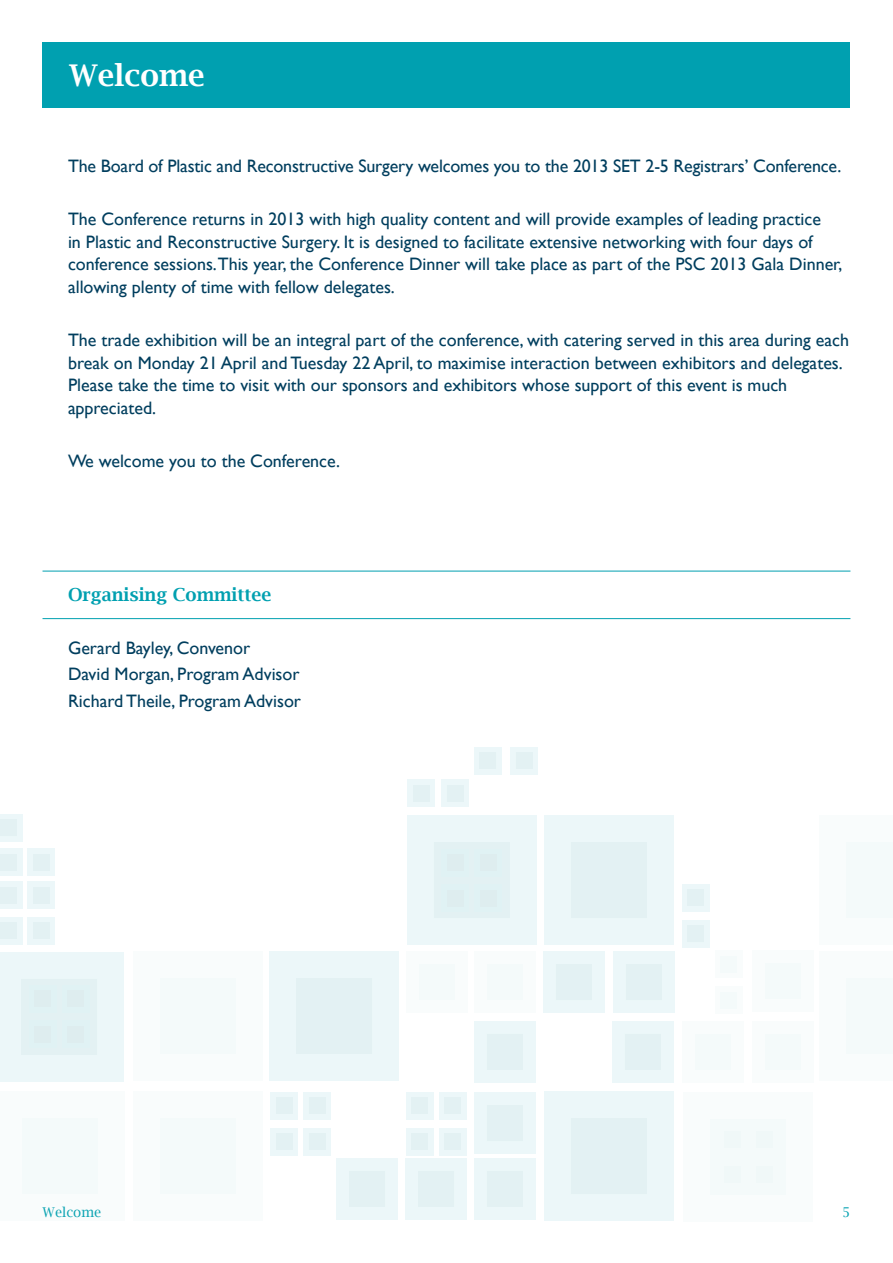
<style>
.page{position:relative;width:893px;height:1263px;background:#fff}
.page>*{position:absolute;margin:0;border:0;box-sizing:border-box;transform-origin:0 0}
.t1{font:600 30px "Lucida Bright";color:#fff}
.t2{font:18px/22.5px "Gill Sans";color:#003e5e}
.dividing_headers{font:600 18px "Lucida Bright";color:#00a0b0}
.t3{font:13.5px "Lucida Bright";color:#00a0b0}
</style>
<div class="page">
<div style="left:43px;top:43px;width:807px;height:65px;background:#00a0b0"></div>
<hr style="left:43px;top:571px;width:807px;height:1px;background:#00a0b0">
<hr style="left:43px;top:618px;width:807px;height:1px;background:#00a0b0">
<div style="left:133px;top:951px;width:130px;height:130px;background:#f9fcfc"></div>
<div style="left:160px;top:978px;width:76px;height:76px;background:#f4fafa"></div>
<div style="left:269px;top:951px;width:130px;height:130px;background:#ecf7f9"></div>
<div style="left:296px;top:978px;width:76px;height:76px;background:#e3f1f3"></div>
<div style="left:544px;top:815px;width:129px;height:130px;background:#ecf7f9"></div>
<div style="left:571px;top:843px;width:75px;height:75px;background:#e3f1f3"></div>
<div style="left:612px;top:1021px;width:61px;height:61px;background:#ecf7f9"></div>
<div style="left:625px;top:1034px;width:36px;height:36px;background:#e3f1f3"></div>
<div style="left:682px;top:1021px;width:61px;height:61px;background:#f9fcfc"></div>
<div style="left:695px;top:1034px;width:35px;height:36px;background:#f4fafa"></div>
<div style="left:752px;top:1021px;width:62px;height:61px;background:#f9fcfc"></div>
<div style="left:765px;top:1034px;width:36px;height:36px;background:#f4fafa"></div>
<div style="left:752px;top:950px;width:62px;height:62px;background:#f9fcfc"></div>
<div style="left:765px;top:963px;width:36px;height:36px;background:#f4fafa"></div>
<div style="left:474px;top:1021px;width:61px;height:61px;background:#ecf7f9"></div>
<div style="left:487px;top:1034px;width:36px;height:36px;background:#e3f1f3"></div>
<div style="left:474px;top:951px;width:61px;height:62px;background:#f9fcfc"></div>
<div style="left:487px;top:964px;width:36px;height:36px;background:#f4fafa"></div>
<div style="left:407px;top:951px;width:61px;height:62px;background:#f9fcfc"></div>
<div style="left:419px;top:964px;width:36px;height:36px;background:#f4fafa"></div>
<div style="left:543px;top:951px;width:61px;height:62px;background:#ecf7f9"></div>
<div style="left:556px;top:964px;width:36px;height:36px;background:#e3f1f3"></div>
<div style="left:613px;top:951px;width:61px;height:62px;background:#ecf7f9"></div>
<div style="left:626px;top:964px;width:35px;height:36px;background:#e3f1f3"></div>
<div style="left:474px;top:1092px;width:61px;height:62px;background:#ecf7f9"></div>
<div style="left:487px;top:1105px;width:36px;height:36px;background:#e3f1f3"></div>
<div style="left:474px;top:1158px;width:61px;height:62px;background:#ecf7f9"></div>
<div style="left:487px;top:1171px;width:36px;height:36px;background:#e3f1f3"></div>
<div style="left:405px;top:1158px;width:62px;height:62px;background:#ecf7f9"></div>
<div style="left:418px;top:1171px;width:36px;height:36px;background:#e3f1f3"></div>
<div style="left:336px;top:1158px;width:62px;height:62px;background:#ecf7f9"></div>
<div style="left:349px;top:1171px;width:36px;height:36px;background:#e3f1f3"></div>
<div style="left:0;top:881px;width:23px;height:28px;background:#ecf7f9"></div>
<div style="left:0;top:887px;width:17px;height:16px;background:#e3f1f3"></div>
<div style="left:28px;top:881px;width:27px;height:28px;background:#ecf7f9"></div>
<div style="left:33px;top:887px;width:17px;height:16px;background:#e3f1f3"></div>
<div style="left:0;top:917px;width:23px;height:27px;background:#ecf7f9"></div>
<div style="left:0;top:922px;width:17px;height:17px;background:#e3f1f3"></div>
<div style="left:28px;top:917px;width:27px;height:27px;background:#ecf7f9"></div>
<div style="left:33px;top:922px;width:17px;height:17px;background:#e3f1f3"></div>
<div style="left:0;top:952px;width:124px;height:129px;background:#ecf7f9"></div>
<div style="left:22px;top:979px;width:75px;height:75px;background:#e3f1f3"></div>
<div style="left:35px;top:991px;width:16px;height:16px;background:#deedef"></div>
<div style="left:68px;top:991px;width:16px;height:16px;background:#deedef"></div>
<div style="left:35px;top:1026px;width:16px;height:16px;background:#deedef"></div>
<div style="left:68px;top:1026px;width:16px;height:16px;background:#deedef"></div>
<div style="left:407px;top:815px;width:130px;height:130px;background:#ecf7f9"></div>
<div style="left:434px;top:843px;width:75px;height:75px;background:#e3f1f3"></div>
<div style="left:447px;top:855px;width:16px;height:16px;background:#deedef"></div>
<div style="left:480px;top:855px;width:16px;height:16px;background:#deedef"></div>
<div style="left:447px;top:890px;width:16px;height:16px;background:#deedef"></div>
<div style="left:480px;top:890px;width:16px;height:16px;background:#deedef"></div>
<div style="left:684px;top:1092px;width:129px;height:130px;background:#f9fcfc"></div>
<div style="left:711px;top:1119px;width:75px;height:76px;background:#f4fafa"></div>
<div style="left:724px;top:1131px;width:16px;height:17px;background:#f0f8f8"></div>
<div style="left:757px;top:1131px;width:16px;height:17px;background:#f0f8f8"></div>
<div style="left:724px;top:1167px;width:16px;height:16px;background:#f0f8f8"></div>
<div style="left:757px;top:1167px;width:16px;height:16px;background:#f0f8f8"></div>
<div style="left:270px;top:1091px;width:28px;height:28px;background:#ecf7f9"></div>
<div style="left:276px;top:1097px;width:16px;height:17px;background:#e3f1f3"></div>
<div style="left:303px;top:1091px;width:28px;height:28px;background:#ecf7f9"></div>
<div style="left:309px;top:1097px;width:16px;height:17px;background:#e3f1f3"></div>
<div style="left:270px;top:1128px;width:28px;height:27px;background:#ecf7f9"></div>
<div style="left:276px;top:1133px;width:16px;height:17px;background:#e3f1f3"></div>
<div style="left:303px;top:1128px;width:28px;height:27px;background:#ecf7f9"></div>
<div style="left:309px;top:1133px;width:16px;height:17px;background:#e3f1f3"></div>
<div style="left:406px;top:1091px;width:28px;height:28px;background:#ecf7f9"></div>
<div style="left:412px;top:1097px;width:16px;height:17px;background:#e3f1f3"></div>
<div style="left:439px;top:1091px;width:27px;height:28px;background:#ecf7f9"></div>
<div style="left:444px;top:1097px;width:17px;height:17px;background:#e3f1f3"></div>
<div style="left:406px;top:1128px;width:28px;height:27px;background:#ecf7f9"></div>
<div style="left:412px;top:1133px;width:16px;height:17px;background:#e3f1f3"></div>
<div style="left:439px;top:1128px;width:27px;height:27px;background:#ecf7f9"></div>
<div style="left:444px;top:1133px;width:17px;height:17px;background:#e3f1f3"></div>
<div style="left:682px;top:884px;width:28px;height:28px;background:#ecf7f9"></div>
<div style="left:688px;top:889px;width:16px;height:17px;background:#e3f1f3"></div>
<div style="left:715px;top:950px;width:27px;height:28px;background:#f9fcfc"></div>
<div style="left:720px;top:956px;width:17px;height:16px;background:#f4fafa"></div>
<div style="left:682px;top:920px;width:28px;height:28px;background:#ecf7f9"></div>
<div style="left:688px;top:926px;width:16px;height:16px;background:#e3f1f3"></div>
<div style="left:715px;top:986px;width:27px;height:28px;background:#f9fcfc"></div>
<div style="left:720px;top:992px;width:17px;height:16px;background:#f4fafa"></div>
<div style="left:0;top:848px;width:23px;height:28px;background:#ecf7f9"></div>
<div style="left:0;top:854px;width:17px;height:16px;background:#e3f1f3"></div>
<div style="left:0;top:814px;width:23px;height:28px;background:#ecf7f9"></div>
<div style="left:0;top:820px;width:17px;height:16px;background:#e3f1f3"></div>
<div style="left:28px;top:848px;width:27px;height:28px;background:#ecf7f9"></div>
<div style="left:33px;top:854px;width:17px;height:16px;background:#e3f1f3"></div>
<div style="left:544px;top:1091px;width:129px;height:130px;background:#ecf7f9"></div>
<div style="left:571px;top:1119px;width:75px;height:75px;background:#e3f1f3"></div>
<div style="left:819px;top:815px;width:74px;height:130px;background:#f9fcfc"></div>
<div style="left:846px;top:843px;width:47px;height:75px;background:#f4fafa"></div>
<div style="left:819px;top:951px;width:74px;height:130px;background:#f9fcfc"></div>
<div style="left:846px;top:978px;width:47px;height:76px;background:#f4fafa"></div>
<div style="left:133px;top:1091px;width:130px;height:130px;background:#f9fcfc"></div>
<div style="left:160px;top:1119px;width:76px;height:75px;background:#f4fafa"></div>
<div style="left:0;top:1091px;width:125px;height:130px;background:#f9fcfc"></div>
<div style="left:22px;top:1119px;width:76px;height:75px;background:#f4fafa"></div>
<div style="left:407px;top:779px;width:28px;height:28px;background:#ecf7f9"></div>
<div style="left:413px;top:785px;width:16px;height:16px;background:#e3f1f3"></div>
<div style="left:474px;top:746px;width:28px;height:28px;background:#ecf7f9"></div>
<div style="left:480px;top:752px;width:16px;height:17px;background:#e3f1f3"></div>
<div style="left:441px;top:779px;width:28px;height:28px;background:#ecf7f9"></div>
<div style="left:447px;top:785px;width:16px;height:16px;background:#e3f1f3"></div>
<div style="left:510px;top:746px;width:28px;height:28px;background:#ecf7f9"></div>
<div style="left:516px;top:752px;width:16px;height:17px;background:#e3f1f3"></div>
<p class="t1" style="left:69px;top:58px;width:137px">Welcome</p>
<p class="t2" style="left:68px;top:154px;width:775px">The Board of Plastic and Reconstructive Surgery welcomes you to the 2013 SET 2-5 Registrars’ Conference.</p>
<p class="t2" style="left:68px;top:208px;width:776px">The Conference returns in 2013 with high quality content and will provide examples of leading practice<br>in Plastic and Reconstructive Surgery. It is designed to facilitate extensive networking with four days of conference sessions.This year, the Conference Dinner will take place as part of the PSC 2013 Gala Dinner, allowing plenty of time with fellow delegates.</p>
<p class="t2" style="left:68px;top:329px;width:783px">The trade exhibition will be an integral part of the conference, with catering served in this area during each break on Monday 21 April and Tuesday 22 April, to maximise interaction between exhibitors and delegates.<br>Please take the time to visit with our sponsors and exhibitors whose support of this event is much appreciated.</p>
<p class="t2" style="left:68px;top:450px;width:274px">We welcome you to the Conference.</p>
<p class="dividing_headers" style="left:68px;top:584px;width:205px">Organising Committee</p>
<p class="t2" style="left:68px;top:636px;width:184px">Gerard Bayley, Convenor</p>
<p class="t2" style="left:68px;top:663px;width:233px">David Morgan, Program Advisor</p>
<p class="t2" style="left:68px;top:689px;width:235px">Richard Theile, Program Advisor</p>
<p class="t3" style="left:43px;top:1204px;width:60px">Welcome</p>
<p class="t3" style="left:842px;top:1204px;width:10px">5</p>
</div>
